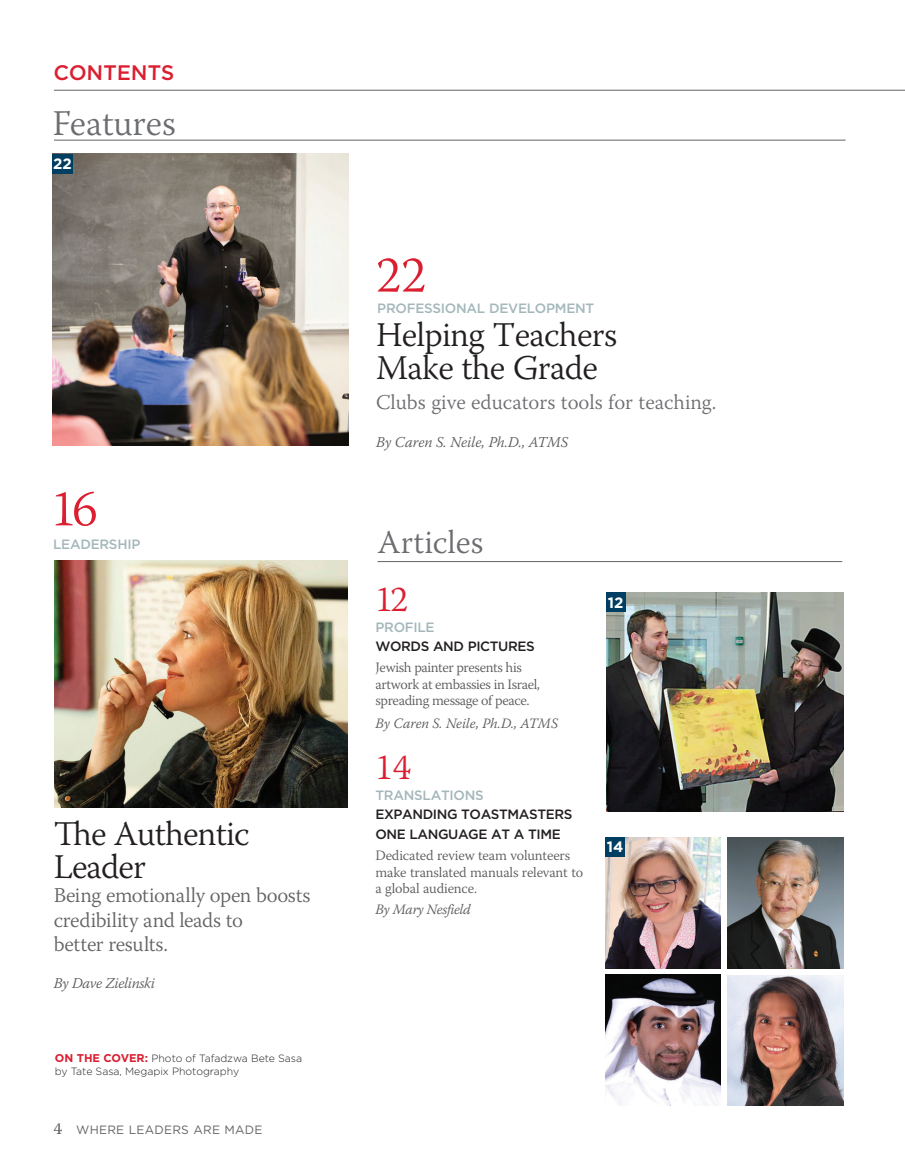
<style>
.page{position:relative;width:905px;height:1175px;background:#fff}
.page>*{position:absolute;margin:0;border:0;box-sizing:border-box;transform-origin:0 0}
.t1{font:300 51px "Warnock Pro";color:#db1e30}
.t2{font:300 36px "Warnock Pro";letter-spacing:-.01em;color:#6c6d70}
.t3{font:300 36px "Warnock Pro";color:#db1e30}
.t4{font:300 34.5px/33px "Warnock Pro";letter-spacing:-.02em;color:#231f20}
.t5{font:300 33px "Warnock Pro";color:#6c6d70}
.TOC_dek{font:300 21px/24px "Warnock Pro";letter-spacing:-.015em;color:#636366}
.Deck{font:300 21px "Warnock Pro";color:#6c6d70}
.t6{font:500 21px "Gotham";color:#db1e30}
.No-indent_body{font:italic 300 15px "Warnock Pro";color:#57585a}
.No-indent_body-2{font:italic 300 15px "Warnock Pro";letter-spacing:-.025em;color:#57585a}
.body_copy{font:700 15px "Gotham";color:#fff}
.No-indent_body-3{font:300 14.25px/16.5px "Warnock Pro";letter-spacing:-.01em;color:#57585a}
.No-indent_body-4{font:italic 300 14.25px "Warnock Pro";color:#57585a}
.No-indent_body-5{font:italic 300 14.25px "Warnock Pro";letter-spacing:-.02em;color:#57585a}
.t7{font:500 13.5px/19.5px "Gotham";letter-spacing:-.03em;color:#231f20}
.t8{font:500 13.5px "Gotham";letter-spacing:-.02em;color:#a4b7ba}
.t9{font:12px "Gotham";letter-spacing:.02em;color:#636366}
.photo_credit{font:300 10.5px/13.5px "Gotham";color:#231f20}
.s1{font-weight:700;font-size:11.25px;color:#db1e30}
.s2{font-family:"Warnock Pro";font-size:16.5px;color:#57585a}
</style>
<div class="page">
<img style="left:52px;top:154px;width:296px;height:292px">
<hr style="left:377px;top:561px;width:465px;height:1px;background:#636366">
<hr style="left:54px;top:140px;width:791px;height:1px;background:#636366">
<hr style="left:54px;top:90px;width:850px;height:1px;background:#636366">
<div style="left:52px;top:154px;width:21px;height:19px;background:#003f61"></div>
<img style="left:605px;top:974px;width:115px;height:131px">
<img style="left:728px;top:975px;width:115px;height:130px">
<img style="left:605px;top:837px;width:115px;height:131px">
<img style="left:728px;top:837px;width:115px;height:131px">
<img style="left:606px;top:592px;width:237px;height:219px">
<div style="left:606px;top:592px;width:19px;height:20px;background:#003f61"></div>
<div style="left:605px;top:837px;width:19px;height:19px;background:#003f61"></div>
<img style="left:54px;top:561px;width:293px;height:246px">
<p class="t6" style="left:54px;top:59px;width:122px">CONTENTS</p>
<p class="t2" style="left:52px;top:101px;width:125px">Features</p>
<p class="body_copy" style="left:53px;top:154px;width:20px">22</p>
<p class="t1" style="left:51px;top:478px;width:48px">16</p>
<p class="t8" style="left:53px;top:535px;width:89px">LEADERSHIP</p>
<p class="t4" style="left:54px;top:817px;width:197px">The Authentic<br>Leader</p>
<p class="TOC_dek" style="left:54px;top:883px;width:258px">Being emotionally open boosts credibility and leads to<br>better results.</p>
<p class="No-indent_body-2" style="left:54px;top:974px;width:103px">By Dave Zielinski</p>
<p class="photo_credit" style="left:55px;top:1051px;width:249px"><span class="s1">ON THE COVER:</span> Photo of Tafadzwa Bete Sasa by Tate Sasa, Megapix Photography</p>
<p class="t9" style="left:54px;top:1122px;width:210px"><span class="s2">4</span> WHERE LEADERS ARE MADE</p>
<p class="t1" style="left:376px;top:244px;width:52px">22</p>
<p class="t8" style="left:377px;top:299px;width:218px">PROFESSIONAL DEVELOPMENT</p>
<p class="t4" style="left:376px;top:318px;width:242px">Helping Teachers<br>Make the Grade</p>
<p class="Deck" style="left:376px;top:389px;width:342px">Clubs give educators tools for teaching.</p>
<p class="No-indent_body" style="left:376px;top:433px;width:194px">By Caren S. Neile, Ph.D., ATMS</p>
<p class="t5" style="left:377px;top:522px;width:107px">Articles</p>
<p class="t3" style="left:375px;top:577px;width:34px">12</p>
<p class="t8" style="left:375px;top:618px;width:61px">PROFILE</p>
<p class="t7" style="left:375px;top:636px;width:161px">WORDS AND PICTURES</p>
<p class="No-indent_body-3" style="left:375px;top:659px;width:166px">Jewish painter presents his artwork at embassies in Israel, spreading message of peace.</p>
<p class="No-indent_body-4" style="left:375px;top:714px;width:184px">By Caren S. Neile, Ph.D., ATMS</p>
<p class="t3" style="left:375px;top:745px;width:37px">14</p>
<p class="t8" style="left:375px;top:786px;width:110px">TRANSLATIONS</p>
<p class="t7" style="left:375px;top:804px;width:198px">EXPANDING TOASTMASTERS<br>ONE LANGUAGE AT A TIME</p>
<p class="No-indent_body-3" style="left:375px;top:846px;width:209px">Dedicated review team volunteers make translated manuals relevant to a global audience.</p>
<p class="No-indent_body-5" style="left:375px;top:900px;width:97px">By Mary Nesfield</p>
<p class="body_copy" style="left:608px;top:592px;width:17px">12</p>
<p class="body_copy" style="left:607px;top:837px;width:18px">14</p>
</div>
